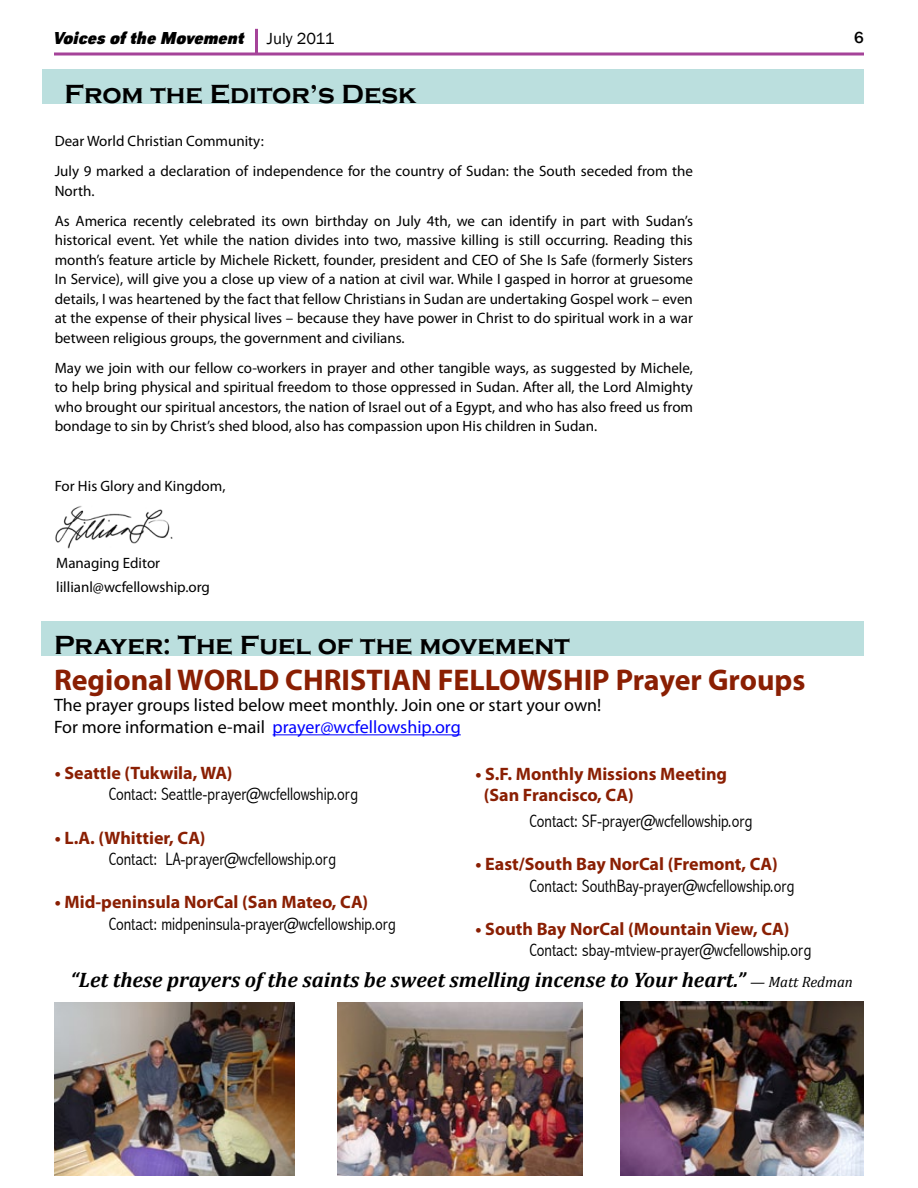
<style>
.page{position:relative;width:918px;height:1188px;background:#fff}
.page>*{position:absolute;margin:0;border:0;box-sizing:border-box;transform-origin:0 0}
.t1{font:700 30px "Myriad Pro";color:#8a1f03}
.t2{font:700 27px "Copperplate Gothic";color:#000}
.t3{font:italic 700 21px "Cambria";color:#000}
.t4{font:300 condensed 18px "Abadi";color:#000}
.t5{font:700 18px/21.6px "Myriad Pro";color:#8a1f03}
.t6{font:18px/21.6px "Myriad Pro";color:#000}
.t7{font:18px "URW Grotesk T Bold Extr Narr Obli";color:#000}
.t8{font:500 16.5px "Franklin Gothic";color:#000}
.t9{font:15px/19.5px "Myriad Pro";color:#000}
.s1{font-family:"Franklin Gothic";font-size:16.5px}
.s2{color:#00f}
.s3{font-weight:400;font-size:15px}
</style>
<div class="page">
<svg style="left:54px;top:52px;width:810px;height:4px;background:#bb71b2"></svg>
<hr style="left:255px;top:29px;width:3px;height:25px;background:#a54399">
<div style="left:41px;top:621px;width:823px;height:35px;background:#bbdfde"></div>
<div style="left:43px;top:70px;width:821px;height:34px;background:#bbdfde"></div>
<hr style="left:273px;top:734px;width:188px;height:1px;background:#00f">
<img style="left:338px;top:1002px;width:244px;height:173px">
<img style="left:54px;top:1002px;width:241px;height:173px">
<img style="left:621px;top:1002px;width:242px;height:173px">
<img style="left:55px;top:506px;width:118px;height:43px">
<p class="t7" style="left:54px;top:28px;width:282px">Voices of the Movement <span class="s1">July 2011</span></p>
<p class="t8" style="left:854px;top:28px;width:11px">6</p>
<h2 class="t2" style="left:64px;top:79px;width:354px">From the Editor’s Desk</h2>
<p class="t9" style="left:55px;top:126px;width:640px;line-height:30px">Dear World Christian Community:<br>July 9 marked a declaration of independence for the country of Sudan: the South seceded from the</p>
<p class="t9" style="left:55px;top:175px;width:640px;line-height:30px">North.<br>As America recently celebrated its own birthday on July 4th, we can identify in part with Sudan’s</p>
<p class="t9" style="left:55px;top:230px;width:640px;text-align:justify">historical event. Yet while the nation divides into two, massive killing is still occurring. Reading this month’s feature article by Michele Rickett, founder, president and CEO of She Is Safe (formerly Sisters In Service), will give you a close up view of a nation at civil war. While I gasped in horror at gruesome details, I was heartened by the fact that fellow Christians in Sudan are undertaking Gospel work – even at the expense of their physical lives – because they have power in Christ to do spiritual work in a war between religious groups, the government and civilians.</p>
<p class="t9" style="left:55px;top:358px;width:640px;text-align:justify">May we join with our fellow co-workers in prayer and other tangible ways, as suggested by Michele, to help bring physical and spiritual freedom to those oppressed in Sudan. After all, the Lord Almighty who brought our spiritual ancestors, the nation of Israel out of a Egypt, and who has also freed us from bondage to sin by Christ’s shed blood, also has compassion upon His children in Sudan.</p>
<p class="t9" style="left:55px;top:476px;width:172px">For His Glory and Kingdom,</p>
<p class="t9" style="left:56px;top:550px;width:155px;line-height:24px">Managing Editor lillianl@wcfellowship.org</p>
<h2 class="t2" style="left:54px;top:630px;width:517px">Prayer: The Fuel of the movement</h2>
<h1 class="t1" style="left:54px;top:660px;width:753px">Regional WORLD CHRISTIAN FELLOWSHIP Prayer Groups</h1>
<p class="t6" style="left:54px;top:694px;width:549px">The prayer groups listed below meet monthly. Join one or start your own!<br>For more information e-mail <span class="s2">prayer@wcfellowship.org</span></p>
<p class="t5" style="left:55px;top:761px;width:179px">• Seattle (Tukwila, WA)</p>
<p class="t4" style="left:109px;top:784px;width:251px">Contact: Seattle-prayer@wcfellowship.org</p>
<p class="t5" style="left:55px;top:826px;width:152px">• L.A. (Whittier, CA)</p>
<p class="t4" style="left:109px;top:849px;width:229px">Contact: LA-prayer@wcfellowship.org</p>
<p class="t5" style="left:55px;top:891px;width:315px">• Mid-peninsula NorCal (San Mateo, CA)</p>
<p class="t4" style="left:109px;top:914px;width:289px">Contact: midpeninsula-prayer@wcfellowship.org</p>
<p class="t5" style="left:484px;top:762px;width:245px;text-indent:-8px">• S.F. Monthly Missions Meeting (San Francisco, CA)</p>
<p class="t4" style="left:530px;top:810px;width:225px">Contact: SF-prayer@wcfellowship.org</p>
<p class="t5" style="left:476px;top:852px;width:304px">• East/South Bay NorCal (Fremont, CA)</p>
<p class="t4" style="left:530px;top:875px;width:266px">Contact: SouthBay-prayer@wcfellowship.org</p>
<p class="t5" style="left:476px;top:917px;width:315px">• South Bay NorCal (Mountain View, CA)</p>
<p class="t4" style="left:530px;top:940px;width:283px">Contact: sbay-mtview-prayer@wcfellowship.org</p>
<h3 class="t3" style="left:70px;top:967px;width:784px">“Let these prayers of the saints be sweet smelling incense to Your heart.” <span class="s3">— Matt Redman</span></h3>
</div>
